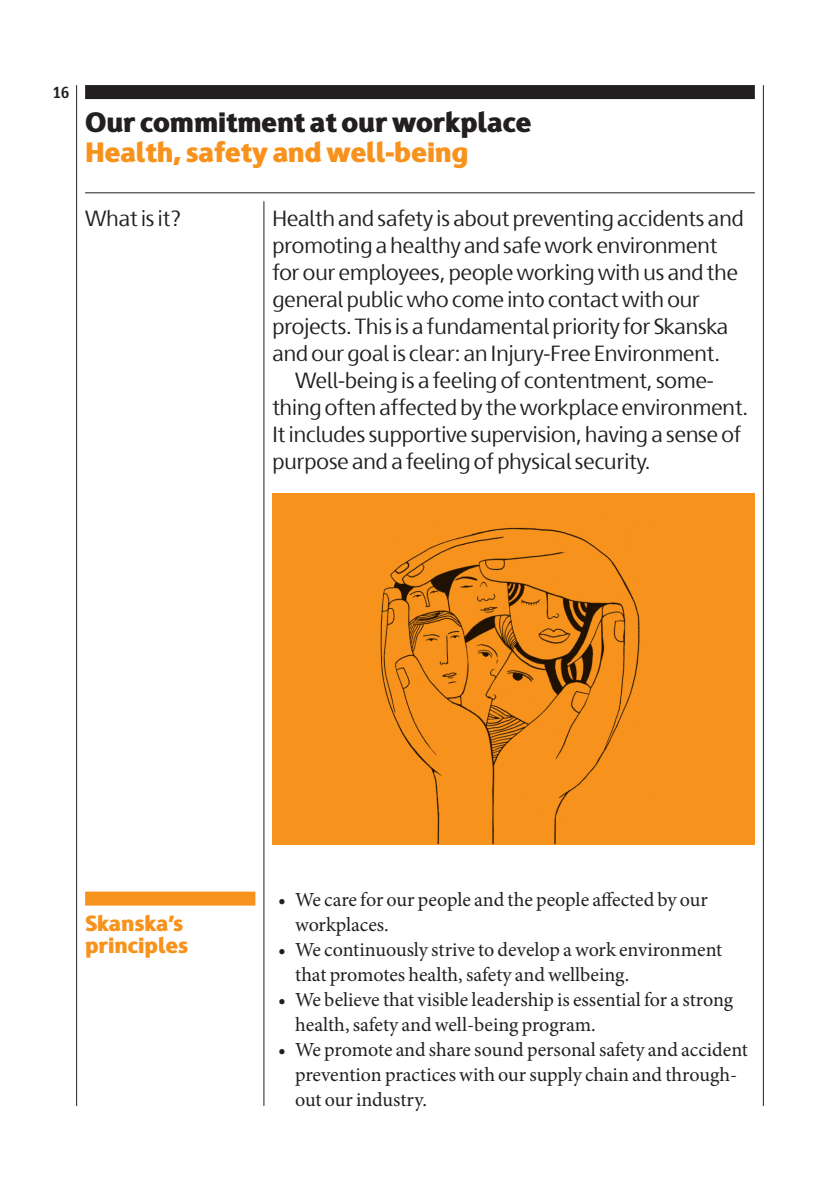
<style>
.page{position:relative;width:840px;height:1191px;background:#fff}
.page>*{position:absolute;margin:0;border:0;box-sizing:border-box;transform-origin:0 0}
.t1{font:900 28px "Skanska Sans Pro";letter-spacing:-.005em;color:#231f20}
.t2{font:900 28px "Skanska Sans Pro";letter-spacing:-.005em;color:#f7931d}
.t3{font:22px/27px "Skanska Sans Pro";color:#231f20}
.t4{font:900 22px/22px "Skanska Sans Pro";color:#f7931d}
.t5{font:20px/25px "Minion Pro";letter-spacing:-.005em;color:#231f20}
.t6{font:700 16px "Skanska Sans Pro";color:#231f20}
</style>
<div class="page">
<hr style="left:76px;top:85px;width:1px;height:1021px;background:#231f20">
<div style="left:85px;top:85px;width:669px;height:14px;background:#231f20"></div>
<hr style="left:85px;top:192px;width:669px;height:1px;background:#231f20">
<hr style="left:263px;top:201px;width:1px;height:905px;background:#231f20">
<hr style="left:762px;top:85px;width:1px;height:1021px;background:#231f20">
<div style="left:85px;top:891px;width:170px;height:14px;background:#f7931d"></div>
<div style="left:272px;top:493px;width:482px;height:352px;background:#f7931d"></div>
<img style="left:380px;top:527px;width:260px;height:316px">
<p class="t6" style="left:53px;top:83px;width:18px">16</p>
<p class="t1" style="left:85px;top:105px;width:447px">Our commitment at our workplace</p>
<p class="t2" style="left:85px;top:135px;width:385px">Health, safety and well-being</p>
<p class="t3" style="left:85px;top:205px;width:97px">What is it?</p>
<p class="t3" style="left:272px;top:205px;width:472px">Health and safety is about preventing accidents and promoting a healthy and safe work environment for our employees, people working with us and the general public who come into contact with our projects. This is a fundamental priority for Skanska and our goal is clear: an Injury-Free Environment.</p>
<p class="t3" style="left:272px;top:367px;width:477px;text-indent:23px">Well-being is a feeling of contentment, some&shy;thing often affected by the workplace environment.<br>It includes supportive supervision, having a sense of purpose and a feeling of physical security.</p>
<p class="t4" style="left:85px;top:911px;width:104px">Skanska’s principles</p>
<p class="t5" style="left:295px;top:887px;width:414px;text-indent:-17px">• We care for our people and the people affected by our workplaces.</p>
<p class="t5" style="left:295px;top:937px;width:428px;text-indent:-17px">• We continuously strive to develop a work environment that promotes health, safety and wellbeing.</p>
<p class="t5" style="left:295px;top:987px;width:439px;text-indent:-17px">• We believe that visible leadership is essential for a strong health, safety and well-being program.</p>
<p class="t5" style="left:295px;top:1037px;width:454px;text-indent:-17px">• We promote and share sound personal safety and accident prevention practices with our supply chain and through&shy;out our industry.</p>
</div>
